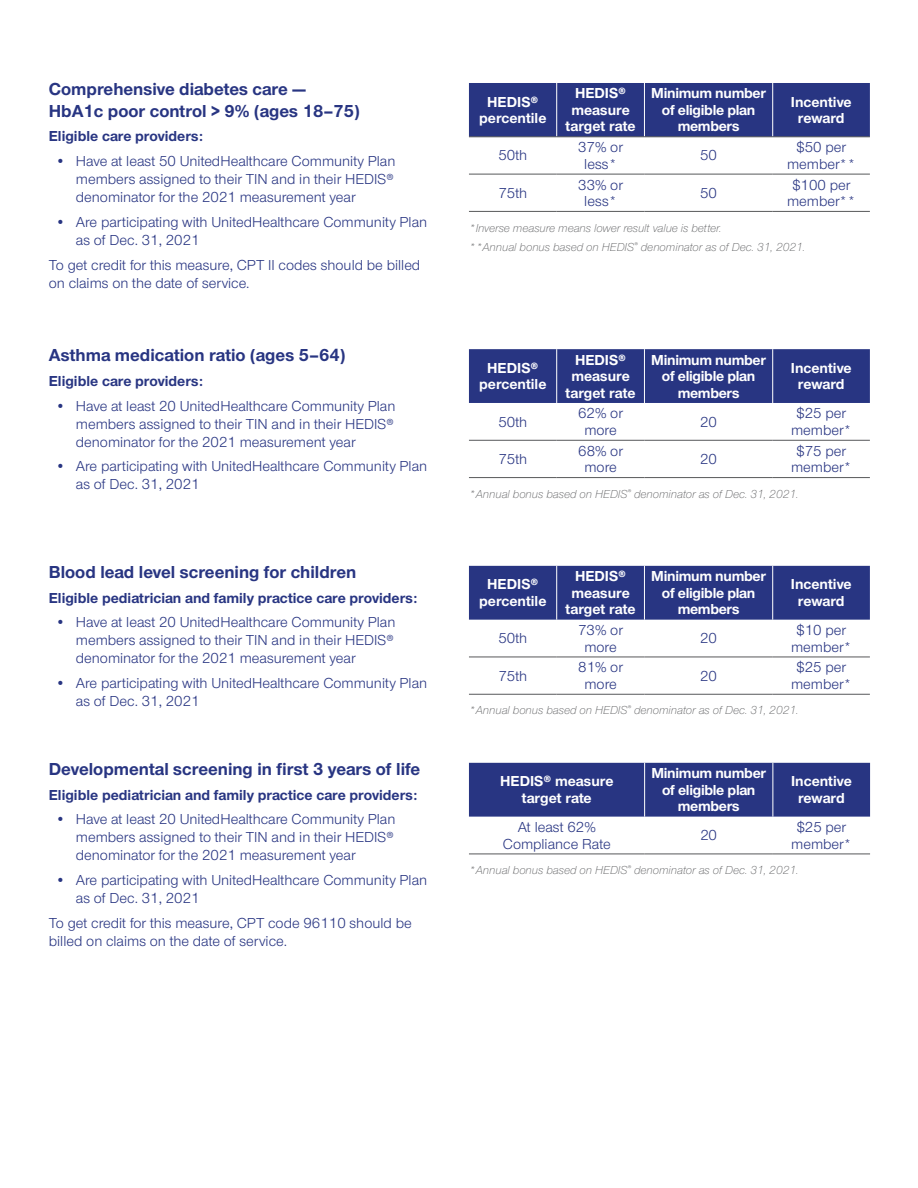
<style>
.page{position:relative;width:918px;height:1188px;background:#fff}
.page>*{position:absolute;margin:0;border:0;box-sizing:border-box;transform-origin:0 0}
.t1{font:700 18px/21.6px "UHC Sans";color:#283582}
.t2{font:15px/18px "UHC Sans";color:#283582;text-align:center}
.t3{font:700 15px/16.5px "UHC Sans";letter-spacing:-.005em;color:#fff;text-align:center}
.t4{font:700 15px "UHC Sans";color:#283582}
.t5{font:italic 300 12px/19px "UHC Sans";color:#57585a}
</style>
<div class="page">
<div style="left:469px;top:83px;width:401px;height:53px;background:#283582"></div>
<hr style="left:556px;top:83px;width:1px;height:53px;background:#fff">
<hr style="left:644px;top:83px;width:1px;height:53px;background:#fff">
<hr style="left:772px;top:83px;width:1px;height:53px;background:#fff">
<hr style="left:469px;top:136px;width:88px;height:1px;background:#57585a">
<hr style="left:557px;top:136px;width:87px;height:1px;background:#57585a">
<hr style="left:644px;top:136px;width:129px;height:1px;background:#57585a">
<hr style="left:773px;top:136px;width:97px;height:1px;background:#57585a">
<hr style="left:469px;top:211px;width:88px;height:1px;background:#57585a">
<hr style="left:557px;top:211px;width:87px;height:1px;background:#57585a">
<hr style="left:644px;top:211px;width:129px;height:1px;background:#57585a">
<hr style="left:773px;top:211px;width:97px;height:1px;background:#57585a">
<hr style="left:469px;top:174px;width:88px;height:1px;background:#57585a">
<hr style="left:557px;top:174px;width:87px;height:1px;background:#57585a">
<hr style="left:644px;top:174px;width:129px;height:1px;background:#57585a">
<hr style="left:773px;top:174px;width:97px;height:1px;background:#57585a">
<div style="left:469px;top:349px;width:401px;height:54px;background:#283582"></div>
<hr style="left:556px;top:349px;width:1px;height:54px;background:#fff">
<hr style="left:644px;top:349px;width:1px;height:54px;background:#fff">
<hr style="left:772px;top:349px;width:1px;height:54px;background:#fff">
<hr style="left:469px;top:440px;width:88px;height:1px;background:#57585a">
<hr style="left:557px;top:440px;width:87px;height:1px;background:#57585a">
<hr style="left:644px;top:440px;width:129px;height:1px;background:#57585a">
<hr style="left:773px;top:440px;width:97px;height:1px;background:#57585a">
<hr style="left:469px;top:477px;width:88px;height:1px;background:#57585a">
<hr style="left:557px;top:477px;width:87px;height:1px;background:#57585a">
<hr style="left:644px;top:477px;width:129px;height:1px;background:#57585a">
<hr style="left:773px;top:477px;width:97px;height:1px;background:#57585a">
<div style="left:469px;top:566px;width:401px;height:54px;background:#283582"></div>
<hr style="left:556px;top:566px;width:1px;height:54px;background:#fff">
<hr style="left:644px;top:566px;width:1px;height:54px;background:#fff">
<hr style="left:772px;top:566px;width:1px;height:54px;background:#fff">
<hr style="left:469px;top:657px;width:88px;height:1px;background:#57585a">
<hr style="left:557px;top:657px;width:87px;height:1px;background:#57585a">
<hr style="left:644px;top:657px;width:129px;height:1px;background:#57585a">
<hr style="left:773px;top:657px;width:97px;height:1px;background:#57585a">
<hr style="left:469px;top:694px;width:88px;height:1px;background:#57585a">
<hr style="left:557px;top:694px;width:87px;height:1px;background:#57585a">
<hr style="left:644px;top:694px;width:129px;height:1px;background:#57585a">
<hr style="left:773px;top:694px;width:97px;height:1px;background:#57585a">
<div style="left:469px;top:763px;width:401px;height:54px;background:#283582"></div>
<hr style="left:644px;top:763px;width:1px;height:54px;background:#fff">
<hr style="left:772px;top:763px;width:1px;height:54px;background:#fff">
<hr style="left:469px;top:854px;width:176px;height:1px;background:#57585a">
<hr style="left:645px;top:854px;width:128px;height:1px;background:#57585a">
<hr style="left:773px;top:854px;width:97px;height:1px;background:#57585a">
<p class="t1" style="left:49px;top:78px;width:312px">Comprehensive diabetes care —<br>HbA1c poor control &gt; 9% (ages 18–75)</p>
<p class="t4" style="left:49px;top:126px;width:156px">Eligible care providers:</p>
<p class="t2" style="left:76px;top:152px;width:321px;text-align:justify;text-indent:-20px">• Have at least 50 UnitedHealthcare Community Plan members assigned to their TIN and in their HEDIS® denominator for the 2021 measurement year</p>
<p class="t2" style="left:76px;top:212px;width:353px;text-align:left;text-indent:-20px">• Are participating with UnitedHealthcare Community Plan as of Dec. 31, 2021</p>
<p class="t2" style="left:49px;top:255px;width:373px;text-align:left">To get credit for this measure, CPT II codes should be billed on claims on the date of service.</p>
<p class="t1" style="left:49px;top:344px;width:298px">Asthma medication ratio (ages 5–64)</p>
<p class="t4" style="left:49px;top:371px;width:156px">Eligible care providers:</p>
<p class="t2" style="left:76px;top:396px;width:321px;text-align:justify;text-indent:-20px">• Have at least 20 UnitedHealthcare Community Plan members assigned to their TIN and in their HEDIS® denominator for the 2021 measurement year</p>
<p class="t2" style="left:76px;top:457px;width:353px;text-align:left;text-indent:-20px">• Are participating with UnitedHealthcare Community Plan as of Dec. 31, 2021</p>
<p class="t1" style="left:49px;top:560px;width:309px">Blood lead level screening for children</p>
<p class="t4" style="left:49px;top:588px;width:370px">Eligible pediatrician and family practice care providers:</p>
<p class="t2" style="left:76px;top:613px;width:321px;text-align:justify;text-indent:-20px">• Have at least 20 UnitedHealthcare Community Plan members assigned to their TIN and in their HEDIS® denominator for the 2021 measurement year</p>
<p class="t2" style="left:76px;top:674px;width:353px;text-align:left;text-indent:-20px">• Are participating with UnitedHealthcare Community Plan as of Dec. 31, 2021</p>
<p class="t1" style="left:49px;top:757px;width:373px">Developmental screening in first 3 years of life</p>
<p class="t4" style="left:49px;top:784px;width:370px">Eligible pediatrician and family practice care providers:</p>
<p class="t2" style="left:76px;top:810px;width:321px;text-align:justify;text-indent:-20px">• Have at least 20 UnitedHealthcare Community Plan members assigned to their TIN and in their HEDIS® denominator for the 2021 measurement year</p>
<p class="t2" style="left:76px;top:871px;width:353px;text-align:left;text-indent:-20px">• Are participating with UnitedHealthcare Community Plan as of Dec. 31, 2021</p>
<p class="t2" style="left:49px;top:913px;width:364px;text-align:left">To get credit for this measure, CPT code 96110 should be billed on claims on the date of service.</p>
<p class="t3" style="left:479px;top:93px;width:69px">HEDIS® percentile</p>
<p class="t3" style="left:566px;top:85px;width:71px">HEDIS® measure target rate</p>
<p class="t3" style="left:651px;top:85px;width:116px">Minimum number of eligible plan members</p>
<p class="t3" style="left:791px;top:93px;width:62px">Incentive reward</p>
<p class="t2" style="left:498px;top:146px;width:30px">50th</p>
<p class="t2" style="left:578px;top:138px;width:46px;line-height:16.5px">37% or less*</p>
<p class="t2" style="left:700px;top:146px;width:18px">50</p>
<p class="t2" style="left:787px;top:138px;width:70px;line-height:16.5px">$50 per member**</p>
<p class="t2" style="left:498px;top:183px;width:30px">75th</p>
<p class="t2" style="left:578px;top:176px;width:46px;line-height:16.5px">33% or less*</p>
<p class="t2" style="left:700px;top:183px;width:18px">50</p>
<p class="t2" style="left:787px;top:176px;width:70px;line-height:16.5px">$100 per member**</p>
<p class="t5" style="left:469px;top:217px;width:338px">*Inverse measure means lower result value is better.<br>**Annual bonus based on HEDIS<sup>®</sup> denominator as of Dec. 31, 2021.</p>
<p class="t3" style="left:479px;top:359px;width:69px">HEDIS® percentile</p>
<p class="t3" style="left:566px;top:351px;width:71px">HEDIS® measure target rate</p>
<p class="t3" style="left:651px;top:351px;width:116px">Minimum number of eligible plan members</p>
<p class="t3" style="left:791px;top:359px;width:62px">Incentive reward</p>
<p class="t2" style="left:498px;top:412px;width:30px">50th</p>
<p class="t2" style="left:578px;top:405px;width:46px;line-height:16.5px">62% or more</p>
<p class="t2" style="left:700px;top:412px;width:18px">20</p>
<p class="t2" style="left:791px;top:405px;width:62px;line-height:16.5px">$25 per member*</p>
<p class="t2" style="left:498px;top:449px;width:30px">75th</p>
<p class="t2" style="left:578px;top:442px;width:46px;line-height:16.5px">68% or more</p>
<p class="t2" style="left:700px;top:449px;width:18px">20</p>
<p class="t2" style="left:791px;top:442px;width:62px;line-height:16.5px">$75 per member*</p>
<p class="t5" style="left:469px;top:484px;width:331px">*Annual bonus based on HEDIS<sup>®</sup> denominator as of Dec. 31, 2021.</p>
<p class="t3" style="left:479px;top:576px;width:69px">HEDIS® percentile</p>
<p class="t3" style="left:566px;top:567px;width:71px">HEDIS® measure target rate</p>
<p class="t3" style="left:651px;top:567px;width:116px">Minimum number of eligible plan members</p>
<p class="t3" style="left:791px;top:576px;width:62px">Incentive reward</p>
<p class="t2" style="left:498px;top:629px;width:30px">50th</p>
<p class="t2" style="left:578px;top:621px;width:46px;line-height:16.5px">73% or more</p>
<p class="t2" style="left:700px;top:629px;width:18px">20</p>
<p class="t2" style="left:791px;top:621px;width:62px;line-height:16.5px">$10 per member*</p>
<p class="t2" style="left:498px;top:666px;width:30px">75th</p>
<p class="t2" style="left:578px;top:659px;width:46px;line-height:16.5px">81% or more</p>
<p class="t2" style="left:700px;top:666px;width:18px">20</p>
<p class="t2" style="left:791px;top:659px;width:62px;line-height:16.5px">$25 per member*</p>
<p class="t5" style="left:469px;top:700px;width:331px">*Annual bonus based on HEDIS<sup>®</sup> denominator as of Dec. 31, 2021.</p>
<p class="t3" style="left:500px;top:773px;width:115px">HEDIS® measure target rate</p>
<p class="t3" style="left:651px;top:764px;width:116px">Minimum number of eligible plan members</p>
<p class="t3" style="left:791px;top:773px;width:62px">Incentive reward</p>
<p class="t2" style="left:503px;top:818px;width:109px;line-height:16.5px">At least 62%<br>Compliance Rate</p>
<p class="t2" style="left:700px;top:826px;width:18px">20</p>
<p class="t2" style="left:791px;top:818px;width:62px;line-height:16.5px">$25 per member*</p>
<p class="t5" style="left:469px;top:860px;width:331px">*Annual bonus based on HEDIS<sup>®</sup> denominator as of Dec. 31, 2021.</p>
</div>
